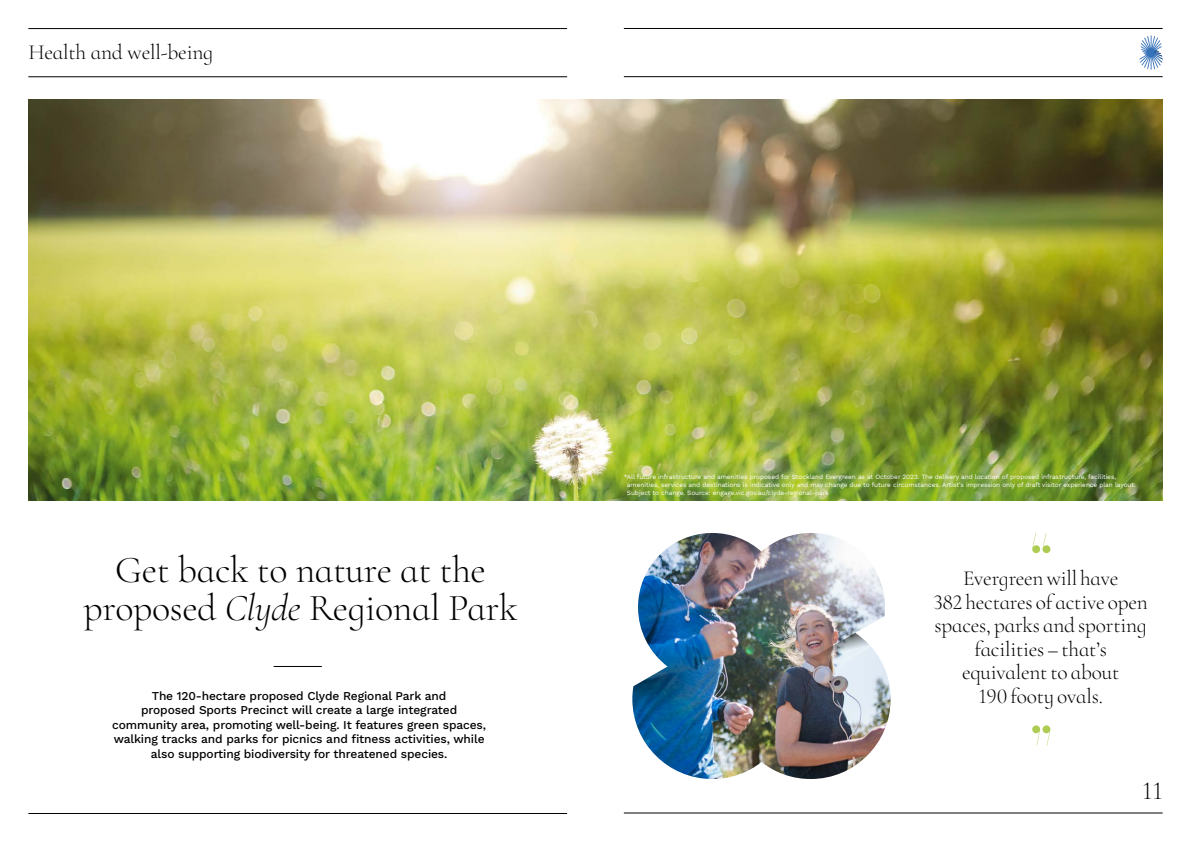
<style>
.page{position:relative;width:1191px;height:842px;background:#fff}
.page>*{position:absolute;margin:0;border:0;box-sizing:border-box;transform-origin:0 0}
.t1{font:300 38px/38px "Cormorant Infant";letter-spacing:-.01em;color:#000;text-align:center}
.t2{font:300 26px "Cormorant Infant";color:#000}
.t3{font:300 21.5px "Cormorant Infant";letter-spacing:-.01em;color:#000}
.t4{font:300 21.4px/23.5px "Cormorant Infant";letter-spacing:-.01em;color:#000;text-align:center}
.t5{font:500 12px/14.4px "Work Sans";letter-spacing:-.01em;color:#000;text-align:center}
.t6{font:6.5px/7.8px "Work Sans";letter-spacing:-.01em;color:#fff}
.s1{font-style:italic}
</style>
<div class="page">
<hr style="left:624px;top:813px;width:538px;height:1px;background:#000">
<svg style="left:1139px;top:36px;width:23px;height:34px"></svg>
<hr style="left:624px;top:28px;width:538px;height:1px;background:#000">
<hr style="left:624px;top:76px;width:538px;height:1px;background:#000">
<hr style="left:28px;top:28px;width:539px;height:1px;background:#000">
<hr style="left:28px;top:77px;width:539px;height:1px;background:#000">
<hr style="left:28px;top:813px;width:539px;height:1px;background:#000">
<img style="left:28px;top:100px;width:1134px;height:400px">
<hr style="left:274px;top:666px;width:48px;height:1px;background:#000">
<img style="left:632px;top:533px;width:258px;height:246px">
<img style="left:810px;top:633px;width:79px;height:48px">
<svg style="left:1032px;top:533px;width:18px;height:20px"></svg>
<svg style="left:1032px;top:725px;width:18px;height:21px"></svg>
<h3 class="t3" style="left:28px;top:39px;width:186px">Health and well-being</h3>
<h1 class="t1" style="left:83px;top:551px;width:436px">Get back to nature at the proposed <span class="s1">Clyde</span> Regional Park</h1>
<p class="t5" style="left:112px;top:688px;width:375px">The 120-hectare proposed Clyde Regional Park and<br>proposed Sports Precinct will create a large integrated community area, promoting well-being. It features green spaces, walking tracks and parks for picnics and fitness activities, while also supporting biodiversity for threatened species.</p>
<p class="t6" style="left:627px;top:473px;width:510px;text-indent:-3px">*All future infrastructure and amenities proposed for Stockland Evergreen as at October 2023. The delivery and location of proposed infrastructure, facilities, amenities, services and destinations is indicative only and may change due to future circumstances. Artist’s impression only of draft visitor experience plan layout.<br>Subject to change. Source: engage.vic.gov.au/clyde-regional-park</p>
<h3 class="t4" style="left:933px;top:566px;width:216px">Evergreen will have<br>382 hectares of active open spaces, parks and sporting facilities – that’s equivalent to about<br>190 footy ovals.</h3>
<h2 class="t2" style="left:1142px;top:775px;width:22px">11</h2>
</div>
